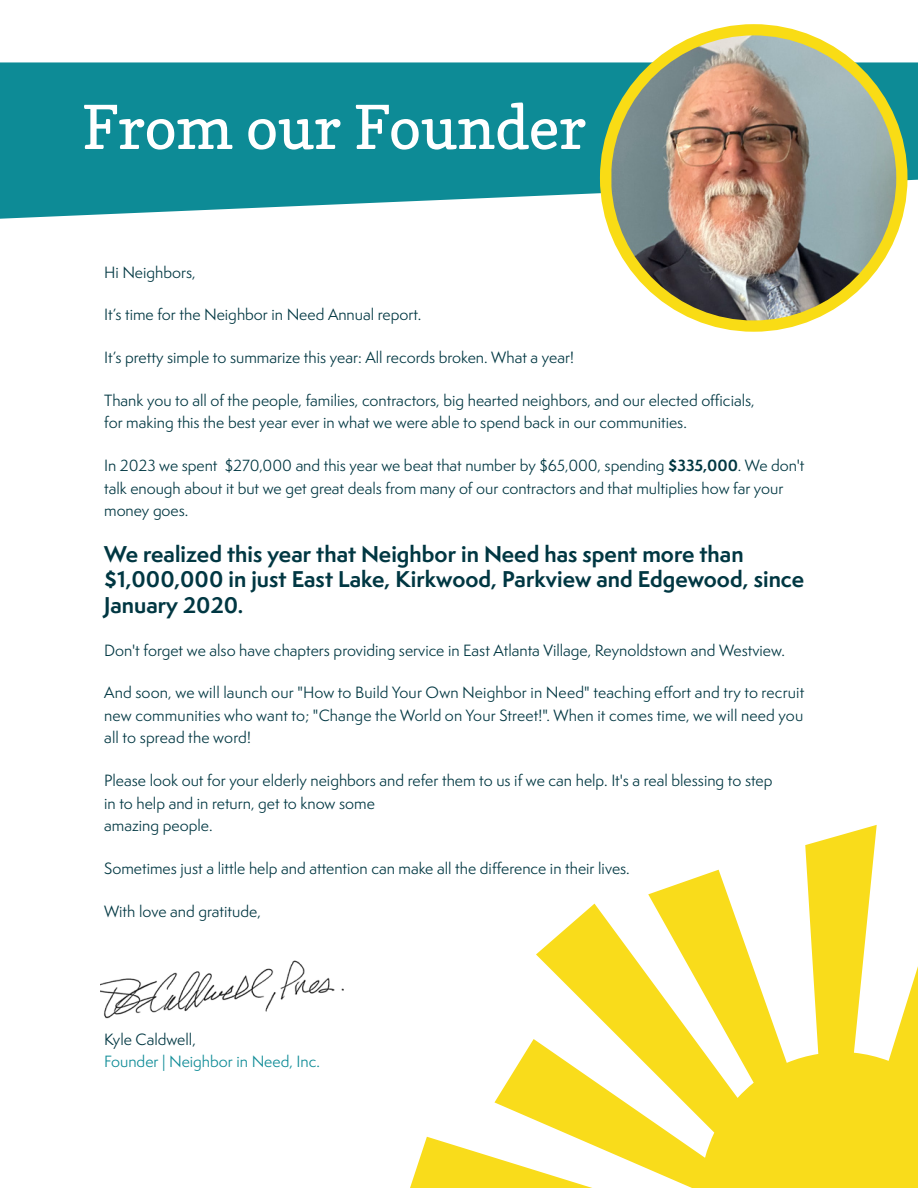
<style>
.page{position:relative;width:918px;height:1188px;background:#fff}
.page>*{position:absolute;margin:0;border:0;box-sizing:border-box;transform-origin:0 0}
.t1{font:60.15px "Copse";color:#fff}
.t2{font:700 21px/25.5px "Semplicita Pro";color:#003742}
.t3{font:15px/22.5px "Semplicita Pro";color:#003742}
.t4{font:15px "Semplicita Pro";color:#0d8b96}
.s1{font-weight:700}
</style>
<div class="page">
<svg style="left:0;top:62px;width:918px;height:157px;background:#24959d"></svg>
<svg style="left:410px;top:1137px;width:84px;height:51px"></svg>
<svg style="left:494px;top:825px;width:424px;height:363px"></svg>
<div style="left:600px;top:24px;width:308px;height:308px;border:22px solid #f9dc15;border-radius:50%"></div>
<img style="left:611px;top:35px;width:285px;height:285px;border-radius:140px">
<img style="left:101px;top:960px;width:243px;height:59px">
<h1 class="t1" style="left:82px;top:91px;width:505px">From our Founder</h1>
<p class="t3" style="left:104px;top:260px;width:93px">Hi Neighbors,</p>
<p class="t3" style="left:104px;top:303px;width:319px">It’s time for the Neighbor in Need Annual report.</p>
<p class="t3" style="left:104px;top:346px;width:471px">It’s pretty simple to summarize this year: All records broken. What a year!</p>
<p class="t3" style="left:104px;top:389px;width:652px">Thank you to all of the people, families, contractors, big hearted neighbors, and our elected officials, for making this the best year ever in what we were able to spend back in our communities.</p>
<p class="t3" style="left:104px;top:454px;width:702px">In 2023 we spent $270,000 and this year we beat that number by $65,000, spending <span class="s1">$335,000</span>. We don't talk enough about it but we get great deals from many of our contractors and that multiplies how far your money goes.</p>
<h2 class="t2" style="left:104px;top:541px;width:701px">We realized this year that Neighbor in Need has spent more than $1,000,000 in just East Lake, Kirkwood, Parkview and Edgewood, since<br>January 2020.</h2>
<p class="t3" style="left:104px;top:638px;width:682px">Don't forget we also have chapters providing service in East Atlanta Village, Reynoldstown and Westview.</p>
<p class="t3" style="left:104px;top:681px;width:702px;text-align:justify">And soon, we will launch our "How to Build Your Own Neighbor in Need" teaching effort and try to recruit new communities who want to; "Change the World on Your Street!". When it comes time, we will need you all to spread the word!</p>
<p class="t3" style="left:104px;top:769px;width:670px">Please look out for your elderly neighbors and refer them to us if we can help. It's a real blessing to step in to help and in return, get to know some<br>amazing people.</p>
<p class="t3" style="left:104px;top:857px;width:527px">Sometimes just a little help and attention can make all the difference in their lives.</p>
<p class="t3" style="left:104px;top:899px;width:158px">With love and gratitude,</p>
<p class="t3" style="left:104px;top:1028px;width:93px">Kyle Caldwell,</p>
<p class="t4" style="left:104px;top:1051px;width:217px">Founder | Neighbor in Need, Inc.</p>
</div>
